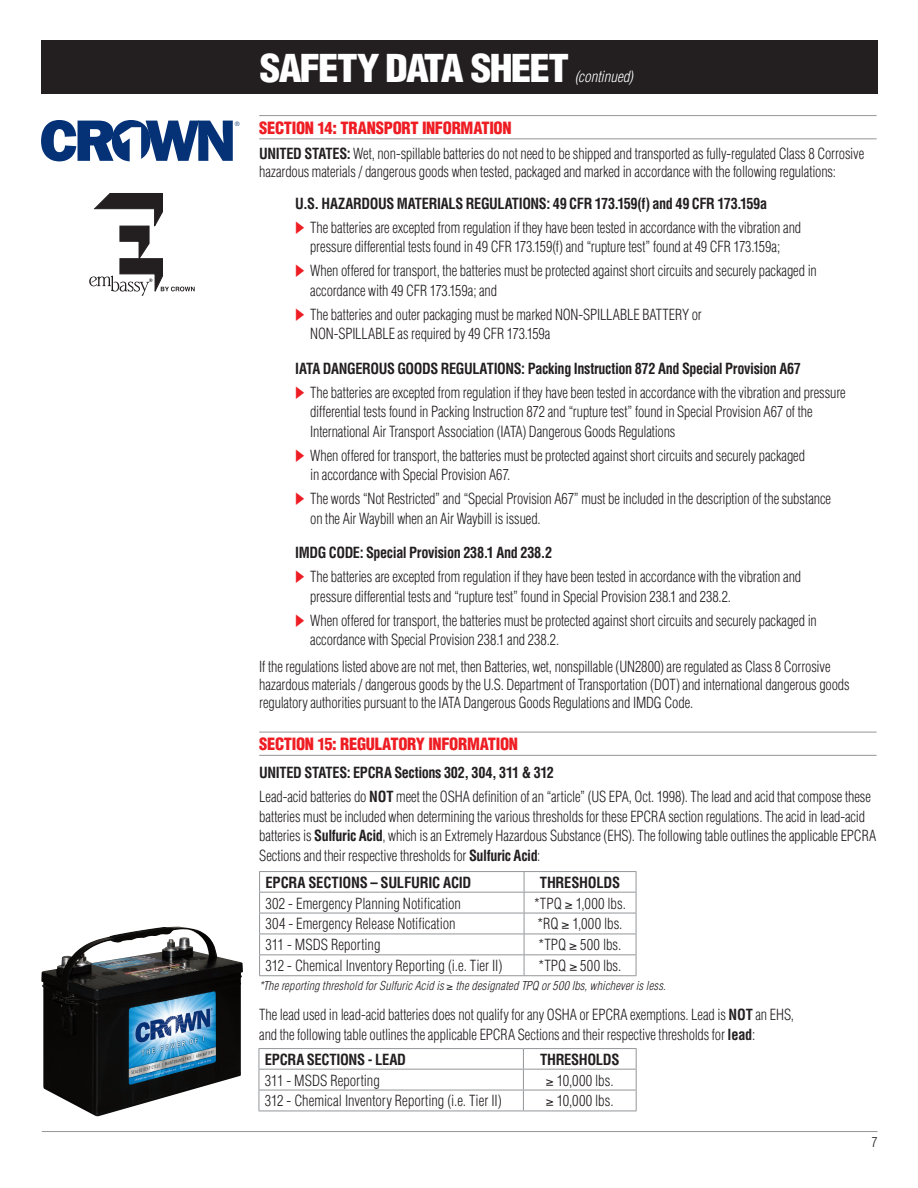
<style>
.page{position:relative;width:918px;height:1188px;background:#fff}
.page>*{position:absolute;margin:0;border:0;box-sizing:border-box;transform-origin:0 0}
.t1{font:900 condensed 37.5px "Helvetica";letter-spacing:-.045em;color:#fff;scale:1.1 1}
.t2{font:900 condensed 16.5px "Helvetica";letter-spacing:-.02em;color:#ee1d23}
.t3{font:300 condensed 15px/19.5px "Helvetica";letter-spacing:-.01em;color:#231f20;scale:.95 1}
.t4{font:300 condensed 15px "Helvetica";letter-spacing:-.01em;color:#231f20}
.t5{font:700 condensed 15px "Helvetica";letter-spacing:-.025em;color:#231f20;scale:.95 1}
.t6{font:700 condensed 15px "Helvetica";letter-spacing:-.025em;color:#231f20}
.t7{font:300 condensed 15px "Helvetica";letter-spacing:.01em;color:#231f20}
.t8{font:italic 300 condensed 15px "Helvetica";color:#fff}
.t9{font:300 condensed 13.5px "Helvetica";color:#231f20}
.t10{font:italic 300 condensed 12px "Helvetica";letter-spacing:.01em;color:#231f20}
.t11{font:300 6.15px "Helvetica Neue";color:#052c6d}
.s1{font-weight:700}
.s2{color:#ee1d23}
</style>
<div class="page">
<hr style="left:42px;top:1131px;width:835px;height:1px;background:#939598">
<div style="left:41px;top:40px;width:837px;height:54px;background:#231f20"></div>
<hr style="left:259px;top:871px;width:265px;height:1px;background:#939598">
<hr style="left:524px;top:871px;width:112px;height:1px;background:#939598">
<hr style="left:259px;top:892px;width:265px;height:1px;background:#939598">
<hr style="left:524px;top:892px;width:112px;height:1px;background:#939598">
<hr style="left:259px;top:913px;width:265px;height:1px;background:#939598">
<hr style="left:524px;top:913px;width:112px;height:1px;background:#939598">
<hr style="left:259px;top:934px;width:265px;height:1px;background:#939598">
<hr style="left:524px;top:934px;width:112px;height:1px;background:#939598">
<hr style="left:259px;top:954px;width:265px;height:1px;background:#939598">
<svg style="left:259px;top:872px;width:1px;height:103px"></svg>
<hr style="left:524px;top:954px;width:112px;height:1px;background:#939598">
<svg style="left:524px;top:872px;width:1px;height:103px"></svg>
<svg style="left:636px;top:872px;width:1px;height:103px"></svg>
<hr style="left:259px;top:975px;width:265px;height:1px;background:#939598">
<hr style="left:524px;top:975px;width:112px;height:1px;background:#939598">
<hr style="left:259px;top:1048px;width:264px;height:1px;background:#939598">
<hr style="left:523px;top:1048px;width:114px;height:1px;background:#939598">
<hr style="left:259px;top:1069px;width:264px;height:1px;background:#939598">
<hr style="left:523px;top:1069px;width:114px;height:1px;background:#939598">
<hr style="left:259px;top:1090px;width:264px;height:1px;background:#939598">
<svg style="left:259px;top:1049px;width:1px;height:62px"></svg>
<hr style="left:523px;top:1090px;width:114px;height:1px;background:#939598">
<svg style="left:523px;top:1049px;width:1px;height:62px"></svg>
<svg style="left:636px;top:1049px;width:1px;height:62px"></svg>
<hr style="left:259px;top:1111px;width:264px;height:1px;background:#939598">
<hr style="left:523px;top:1111px;width:114px;height:1px;background:#939598">
<hr style="left:259px;top:115px;width:618px;height:1px;background:#939598">
<hr style="left:259px;top:138px;width:618px;height:1px;background:#939598">
<hr style="left:259px;top:732px;width:618px;height:1px;background:#939598">
<hr style="left:259px;top:755px;width:618px;height:1px;background:#939598">
<svg style="left:41px;top:120px;width:192px;height:41px"></svg>
<svg style="left:89px;top:193px;width:106px;height:103px"></svg>
<img style="left:41px;top:927px;width:202px;height:189px">
<p class="t11" style="left:235px;top:121px;width:6px">®</p>
<h1 class="t1" style="left:260px;top:45px;width:283px">SAFETY DATA SHEET</h1>
<p class="t8" style="left:575px;top:68px;width:60px">(continued)</p>
<p class="t2" style="left:259px;top:118px;width:254px">SECTION 14: TRANSPORT INFORMATION</p>
<p class="t3" style="left:259px;top:145px;width:638px;line-height:18px"><span class="s1">UNITED STATES:</span> Wet, non-spillable batteries do not need to be shipped and transported as fully-regulated Class 8 Corrosive hazardous materials / dangerous goods when tested, packaged and marked in accordance with the following regulations:</p>
<p class="t5" style="left:295px;top:194px;width:498px">U.S. HAZARDOUS MATERIALS REGULATIONS: 49 CFR 173.159(f) and 49 CFR 173.159a</p>
<p class="t3" style="left:295px;top:218px;width:534px;text-align:center"><span class="s2">◆</span> The batteries are excepted from regulation if they have been tested in accordance with the vibration and pressure differential tests found in 49 CFR 173.159(f) and “rupture test” found at 49 CFR 173.159a;</p>
<p class="t3" style="left:310px;top:261px;width:535px;text-indent:-15px"><span class="s2">◆</span> When offered for transport, the batteries must be protected against short circuits and securely packaged in accordance with 49 CFR 173.159a; and</p>
<p class="t3" style="left:310px;top:305px;width:414px;text-indent:-15px"><span class="s2">◆</span> The batteries and outer packaging must be marked NON-SPILLABLE BATTERY or<br>NON-SPILLABLE as required by 49 CFR 173.159a</p>
<p class="t5" style="left:295px;top:359px;width:534px">IATA DANGEROUS GOODS REGULATIONS: Packing Instruction 872 And Special Provision A67</p>
<p class="t3" style="left:310px;top:383px;width:565px;text-indent:-15px"><span class="s2">◆</span> The batteries are excepted from regulation if they have been tested in accordance with the vibration and pressure differential tests found in Packing Instruction 872 and “rupture test” found in Special Provision A67 of the<br>International Air Transport Association (IATA) Dangerous Goods Regulations</p>
<p class="t3" style="left:310px;top:446px;width:522px;text-indent:-15px"><span class="s2">◆</span> When offered for transport, the batteries must be protected against short circuits and securely packaged in accordance with Special Provision A67.</p>
<p class="t3" style="left:310px;top:489px;width:550px;text-indent:-15px"><span class="s2">◆</span> The words “Not Restricted” and “Special Provision A67” must be included in the description of the substance on the Air Waybill when an Air Waybill is issued.</p>
<p class="t5" style="left:295px;top:544px;width:272px">IMDG CODE: Special Provision 238.1 And 238.2</p>
<p class="t3" style="left:310px;top:567px;width:518px;text-indent:-15px"><span class="s2">◆</span> The batteries are excepted from regulation if they have been tested in accordance with the vibration and pressure differential tests and “rupture test” found in Special Provision 238.1 and 238.2.</p>
<p class="t3" style="left:310px;top:611px;width:535px;text-indent:-15px"><span class="s2">◆</span> When offered for transport, the batteries must be protected against short circuits and securely packaged in accordance with Special Provision 238.1 and 238.2.</p>
<p class="t3" style="left:259px;top:658px;width:623px;line-height:18px">If the regulations listed above are not met, then Batteries, wet, nonspillable (UN2800) are regulated as Class 8 Corrosive hazardous materials / dangerous goods by the U.S. Department of Transportation (DOT) and international dangerous goods regulatory authorities pursuant to the IATA Dangerous Goods Regulations and IMDG Code.</p>
<p class="t2" style="left:259px;top:734px;width:260px">SECTION 15: REGULATORY INFORMATION</p>
<p class="t3" style="left:259px;top:761px;width:645px;line-height:24px"><span class="s1">UNITED STATES: EPCRA Sections 302, 304, 311 &amp; 312<br></span>Lead-acid batteries do <span class="s1">NOT</span> meet the OSHA definition of an “article” (US EPA, Oct. 1998). The lead and acid that compose these</p>
<p class="t3" style="left:259px;top:806px;width:651px">batteries must be included when determining the various thresholds for these EPCRA section regulations. The acid in lead-acid batteries is <span class="s1">Sulfuric Acid</span>, which is an Extremely Hazardous Substance (EHS). The following table outlines the applicable EPCRA<br>Sections and their respective thresholds for <span class="s1">Sulfuric Acid</span>:</p>
<p class="t6" style="left:266px;top:873px;width:207px">EPCRA SECTIONS – SULFURIC ACID</p>
<p class="t6" style="left:540px;top:873px;width:82px">THRESHOLDS</p>
<p class="t4" style="left:266px;top:894px;width:197px">302 - Emergency Planning Notification</p>
<p class="t7" style="left:534px;top:894px;width:93px">*TPQ ≥ 1,000 lbs.</p>
<p class="t4" style="left:266px;top:915px;width:192px">304 - Emergency Release Notification</p>
<p class="t4" style="left:538px;top:915px;width:86px">*RQ ≥ 1,000 lbs.</p>
<p class="t4" style="left:266px;top:936px;width:116px">311 - MSDS Reporting</p>
<p class="t7" style="left:539px;top:936px;width:84px">*TPQ ≥ 500 lbs.</p>
<p class="t4" style="left:266px;top:957px;width:238px">312 - Chemical Inventory Reporting (i.e. Tier II)</p>
<p class="t7" style="left:539px;top:957px;width:84px">*TPQ ≥ 500 lbs.</p>
<p class="t10" style="left:259px;top:979px;width:408px">*The reporting threshold for Sulfuric Acid is ≥ the designated TPQ or 500 lbs, whichever is less.</p>
<p class="t3" style="left:259px;top:1005px;width:565px">The lead used in lead-acid batteries does not qualify for any OSHA or EPCRA exemptions. Lead is <span class="s1">NOT</span> an EHS, and the following table outlines the applicable EPCRA Sections and their respective thresholds for <span class="s1">lead</span>:</p>
<p class="t6" style="left:265px;top:1050px;width:143px">EPCRA SECTIONS - LEAD</p>
<p class="t6" style="left:540px;top:1050px;width:81px">THRESHOLDS</p>
<p class="t4" style="left:265px;top:1071px;width:116px">311 - MSDS Reporting</p>
<p class="t4" style="left:546px;top:1071px;width:69px">≥ 10,000 lbs.</p>
<p class="t4" style="left:265px;top:1092px;width:238px">312 - Chemical Inventory Reporting (i.e. Tier II)</p>
<p class="t4" style="left:546px;top:1092px;width:69px">≥ 10,000 lbs.</p>
<p class="t9" style="left:872px;top:1135px;width:7px">7</p>
</div>
